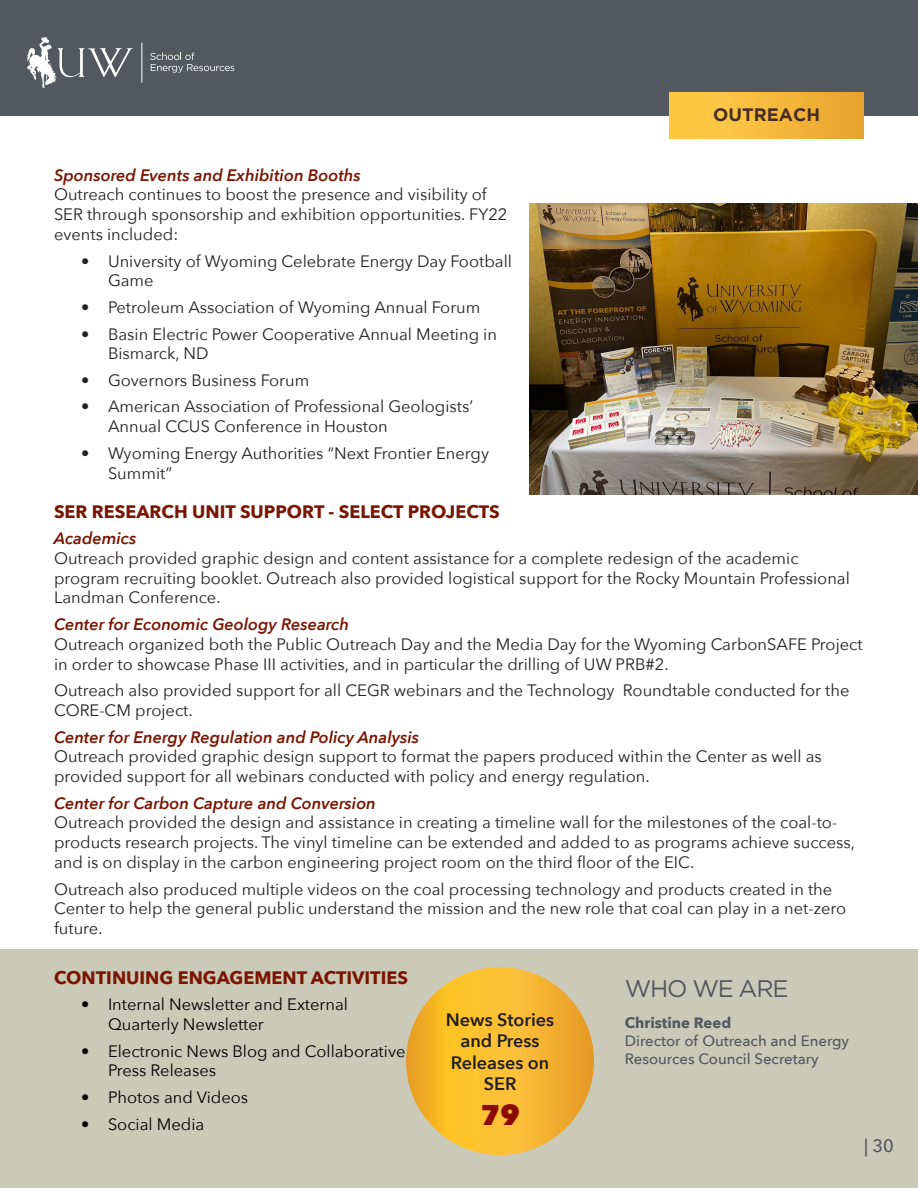
<style>
.page{position:relative;width:918px;height:1188px;background:#fff}
.page>*{position:absolute;margin:0;border:0;box-sizing:border-box;transform-origin:0 0}
.t1{font:800 28.5px "Avenir Next";color:#8b0a02}
.t2{font:24px "Gotham";letter-spacing:-.05em;color:#535860}
.t3{font:700 18px "Avenir Next";color:#791500}
.t4{font:600 18px/21.6px "Avenir Next";color:#231f20;text-align:center}
.t5{font:700 18px "Gotham";color:#482d23}
.t6{font:500 18px "Avenir Next";color:#535860}
.t7{font:16.5px/19.8px "Avenir Next";color:#231f20}
.t8{font:italic 600 16.5px "Avenir Next";color:#791500}
.t9{font:16.5px/19.8px "Avenir Next";color:#000}
.t10{font:500 15px/18px "Avenir Next";color:#535860}
.t11{font:700 15px "Avenir Next";color:#535860}
</style>
<div class="page">
<div style="left:0;top:0;width:918px;height:116px;background:#535860"></div>
<svg style="left:27px;top:37px;width:106px;height:51px"></svg>
<hr style="left:142px;top:43px;width:1px;height:40px;background:#fff">
<svg style="left:150px;top:53px;width:84px;height:20px"></svg>
<img style="left:669px;top:93px;width:195px;height:45px">
<img style="left:530px;top:203px;width:388px;height:292px">
<div style="left:0;top:950px;width:918px;height:238px;background:#cbc9b7"></div>
<img style="left:406px;top:967px;width:188px;height:188px;border-radius:94px">
<p class="t5" style="left:713px;top:104px;width:108px">OUTREACH</p>
<p class="t8" style="left:54px;top:161px;width:308px">Sponsored Events and Exhibition Booths</p>
<p class="t7" style="left:54px;top:184px;width:455px">Outreach continues to boost the presence and visibility of<br>SER through sponsorship and exhibition opportunities. FY22 events included:</p>
<p class="t7" style="left:108px;top:250px;width:406px;text-indent:-27px">• University of Wyoming Celebrate Energy Day Football<br>Game</p>
<p class="t7" style="left:81px;top:297px;width:401px">• Petroleum Association of Wyoming Annual Forum</p>
<p class="t7" style="left:108px;top:323px;width:390px;text-indent:-27px">• Basin Electric Power Cooperative Annual Meeting in<br>Bismarck, ND</p>
<p class="t7" style="left:81px;top:370px;width:230px">• Governors Business Forum</p>
<p class="t7" style="left:108px;top:396px;width:367px;text-indent:-27px">• American Association of Professional Geologists’<br>Annual CCUS Conference in Houston</p>
<p class="t7" style="left:108px;top:442px;width:383px;text-indent:-27px">• Wyoming Energy Authorities “Next Frontier Energy<br>Summit”</p>
<p class="t3" style="left:54px;top:496px;width:447px">SER RESEARCH UNIT SUPPORT - SELECT PROJECTS</p>
<p class="t8" style="left:54px;top:524px;width:84px">Academics</p>
<p class="t7" style="left:54px;top:548px;width:797px">Outreach provided graphic design and content assistance for a complete redesign of the academic program recruiting booklet. Outreach also provided logistical support for the Rocky Mountain Professional<br>Landman Conference.</p>
<p class="t8" style="left:54px;top:610px;width:297px">Center for Economic Geology Research</p>
<p class="t7" style="left:54px;top:633px;width:810px">Outreach organized both the Public Outreach Day and the Media Day for the Wyoming CarbonSAFE Project in order to showcase Phase III activities, and in particular the drilling of UW PRB#2.</p>
<p class="t7" style="left:54px;top:680px;width:797px">Outreach also provided support for all CEGR webinars and the Technology Roundtable conducted for the<br>CORE-CM project.</p>
<p class="t8" style="left:54px;top:723px;width:367px">Center for Energy Regulation and Policy Analysis</p>
<p class="t7" style="left:54px;top:746px;width:769px">Outreach provided graphic design support to format the papers produced within the Center as well as provided support for all webinars conducted with policy and energy regulation.</p>
<p class="t8" style="left:54px;top:789px;width:323px">Center for Carbon Capture and Conversion</p>
<p class="t7" style="left:54px;top:812px;width:803px">Outreach provided the design and assistance in creating a timeline wall for the milestones of the coal-to&shy;products research projects. The vinyl timeline can be extended and added to as programs achieve success, and is on display in the carbon engineering project room on the third floor of the EIC.</p>
<p class="t7" style="left:54px;top:878px;width:794px">Outreach also produced multiple videos on the coal processing technology and products created in the<br>Center to help the general public understand the mission and the new role that coal can play in a net-zero future.</p>
<p class="t3" style="left:54px;top:962px;width:356px">CONTINUING ENGAGEMENT ACTIVITIES</p>
<p class="t9" style="left:108px;top:994px;width:242px;text-indent:-27px">• Internal Newsletter and External<br>Quarterly Newsletter</p>
<p class="t9" style="left:108px;top:1040px;width:299px;text-indent:-27px">• Electronic News Blog and Collaborative<br>Press Releases</p>
<p class="t9" style="left:81px;top:1087px;width:169px">• Photos and Videos</p>
<p class="t9" style="left:81px;top:1113px;width:125px">• Social Media</p>
<p class="t2" style="left:625px;top:973px;width:165px">WHO WE ARE</p>
<p class="t11" style="left:625px;top:1010px;width:108px">Christine Reed</p>
<p class="t10" style="left:625px;top:1031px;width:226px">Director of Outreach and Energy<br>Resources Council Secretary</p>
<p class="t4" style="left:446px;top:1008px;width:110px">News Stories and Press<br>Releases on<br>SER</p>
<p class="t1" style="left:480px;top:1097px;width:41px">79</p>
<p class="t6" style="left:864px;top:1130px;width:31px">| 30</p>
</div>
